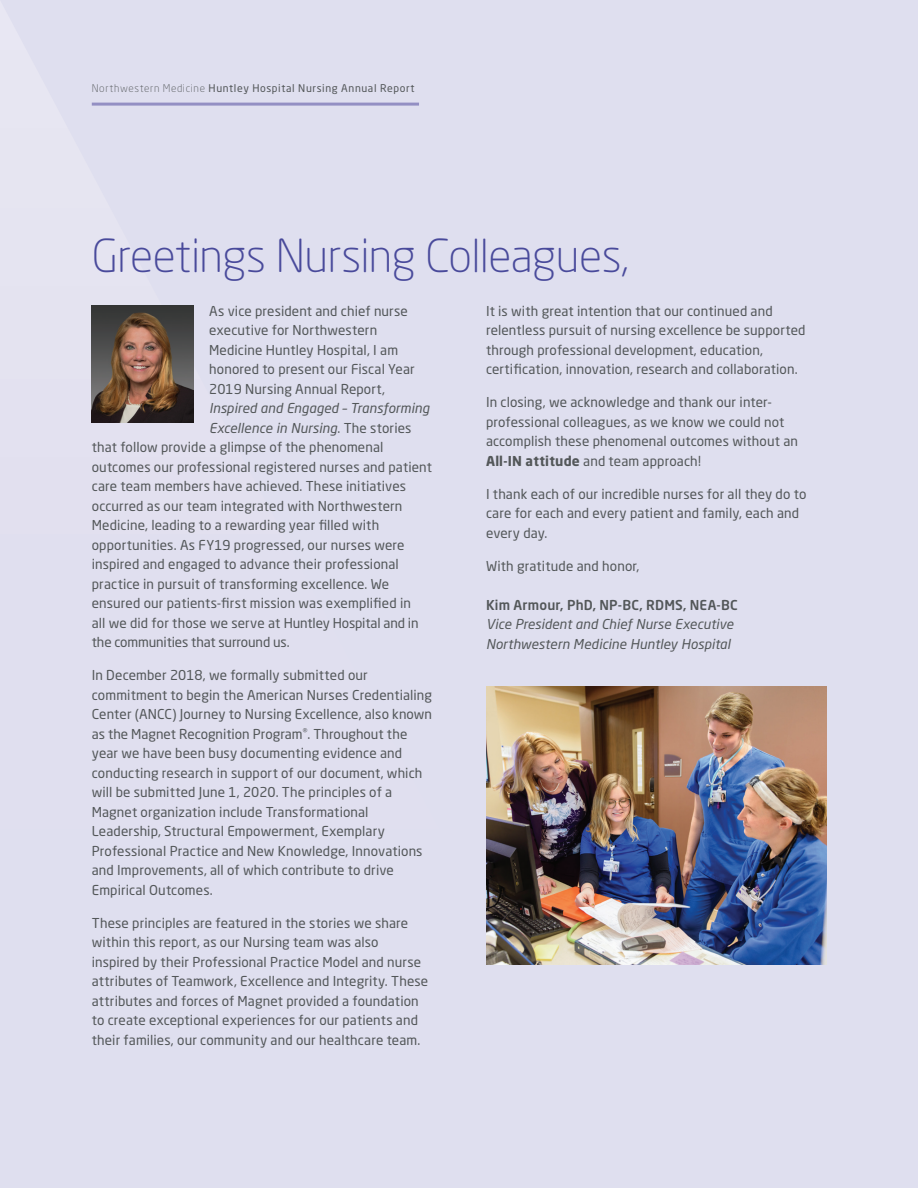
<style>
.page{position:relative;width:918px;height:1188px;background:#dfdfef}
.page>*{position:absolute;margin:0;border:0;box-sizing:border-box;transform-origin:0 0}
.t1{font:300 45px "Neo Sans Pro";letter-spacing:-.01em;color:#494a9b}
.t2{font:13.5px/19.5px "Neo Sans Pro";letter-spacing:.01em;color:#535759}
.t3{font:italic 13.5px/19.5px "Neo Sans Pro";letter-spacing:.005em;color:#535759}
.t4{font:500 13.5px "Neo Sans Pro";letter-spacing:.01em;color:#535759}
.t5{font:13.5px "Neo Sans Pro";letter-spacing:-.01em;color:#535759}
.t6{font:10.5px "Neo Sans Pro";letter-spacing:.06em;color:#535759}
.s1{font-weight:300}
.s2{font-style:normal}
.s3{font-weight:700}
</style>
<div class="page">
<hr style="left:92px;top:103px;width:327px;height:3px;background:#938fc3">
<img style="left:486px;top:687px;width:340px;height:277px">
<img style="left:92px;top:306px;width:101px;height:117px">
<p class="t6" style="left:92px;top:82px;width:324px"><span class="s1">Northwestern Medicine</span> Huntley Hospital Nursing Annual Report</p>
<h1 class="t1" style="left:92px;top:229px;width:538px">Greetings Nursing Colleagues,</h1>
<p class="t2" style="left:209px;top:301px;width:207px">As vice president and chief nurse executive for Northwestern<br>Medicine Huntley Hospital, I am honored to present our Fiscal Year<br>2019 Nursing Annual Report,</p>
<p class="t3" style="left:209px;top:399px;width:222px">Inspired and Engaged – Transforming</p>
<p class="t3" style="left:209px;top:418px;width:204px">Excellence in Nursing<span class="s2">. The stories</span></p>
<p class="t2" style="left:92px;top:438px;width:293px">that follow provide a glimpse of the phenomenal</p>
<p class="t2" style="left:92px;top:457px;width:342px">outcomes our professional registered nurses and patient</p>
<p class="t2" style="left:92px;top:477px;width:316px">care team members have achieved. These initiatives</p>
<p class="t2" style="left:92px;top:496px;width:312px">occurred as our team integrated with Northwestern</p>
<p class="t2" style="left:92px;top:515px;width:289px">Medicine, leading to a rewarding year filled with</p>
<p class="t2" style="left:92px;top:535px;width:314px">opportunities. As FY19 progressed, our nurses were</p>
<p class="t2" style="left:92px;top:554px;width:309px">inspired and engaged to advance their professional</p>
<p class="t2" style="left:92px;top:574px;width:299px">practice in pursuit of transforming excellence. We</p>
<p class="t2" style="left:92px;top:593px;width:321px">ensured our patients-first mission was exemplified in</p>
<p class="t2" style="left:92px;top:613px;width:328px">all we did for those we serve at Huntley Hospital and in</p>
<p class="t5" style="left:92px;top:634px;width:199px">the communities that surround us.</p>
<p class="t2" style="left:92px;top:665px;width:342px">In December 2018, we formally submitted our commitment to begin the American Nurses Credentialing Center (ANCC) Journey to Nursing Excellence, also known as the Magnet Recognition Program<sup>®</sup>. Throughout the year we have been busy documenting evidence and conducting research in support of our document, which will be submitted June 1, 2020. The principles of a Magnet organization include Transformational Leadership, Structural Empowerment, Exemplary Professional Practice and New Knowledge, Innovations and Improvements, all of which contribute to drive Empirical Outcomes.</p>
<p class="t2" style="left:92px;top:913px;width:338px">These principles are featured in the stories we share within this report, as our Nursing team was also inspired by their Professional Practice Model and nurse attributes of Teamwork, Excellence and Integrity. These attributes and forces of Magnet provided a foundation to create exceptional experiences for our patients and their families, our community and our healthcare team.</p>
<p class="t2" style="left:486px;top:301px;width:321px">It is with great intention that our continued and relentless pursuit of nursing excellence be supported through professional development, education, certification, innovation, research and collaboration.</p>
<p class="t2" style="left:486px;top:392px;width:314px">In closing, we acknowledge and thank our inter&shy;professional colleagues, as we know we could not accomplish these phenomenal outcomes without an <span class="s3">All-IN attitude</span> and team approach!</p>
<p class="t2" style="left:486px;top:484px;width:322px">I thank each of our incredible nurses for all they do to care for each and every patient and family, each and every day.</p>
<p class="t2" style="left:486px;top:556px;width:155px">With gratitude and honor,</p>
<p class="t4" style="left:486px;top:596px;width:253px">Kim Armour, PhD, NP-BC, RDMS, NEA-BC</p>
<p class="t3" style="left:486px;top:614px;width:249px">Vice President and Chief Nurse Executive<br>Northwestern Medicine Huntley Hospital</p>
</div>
